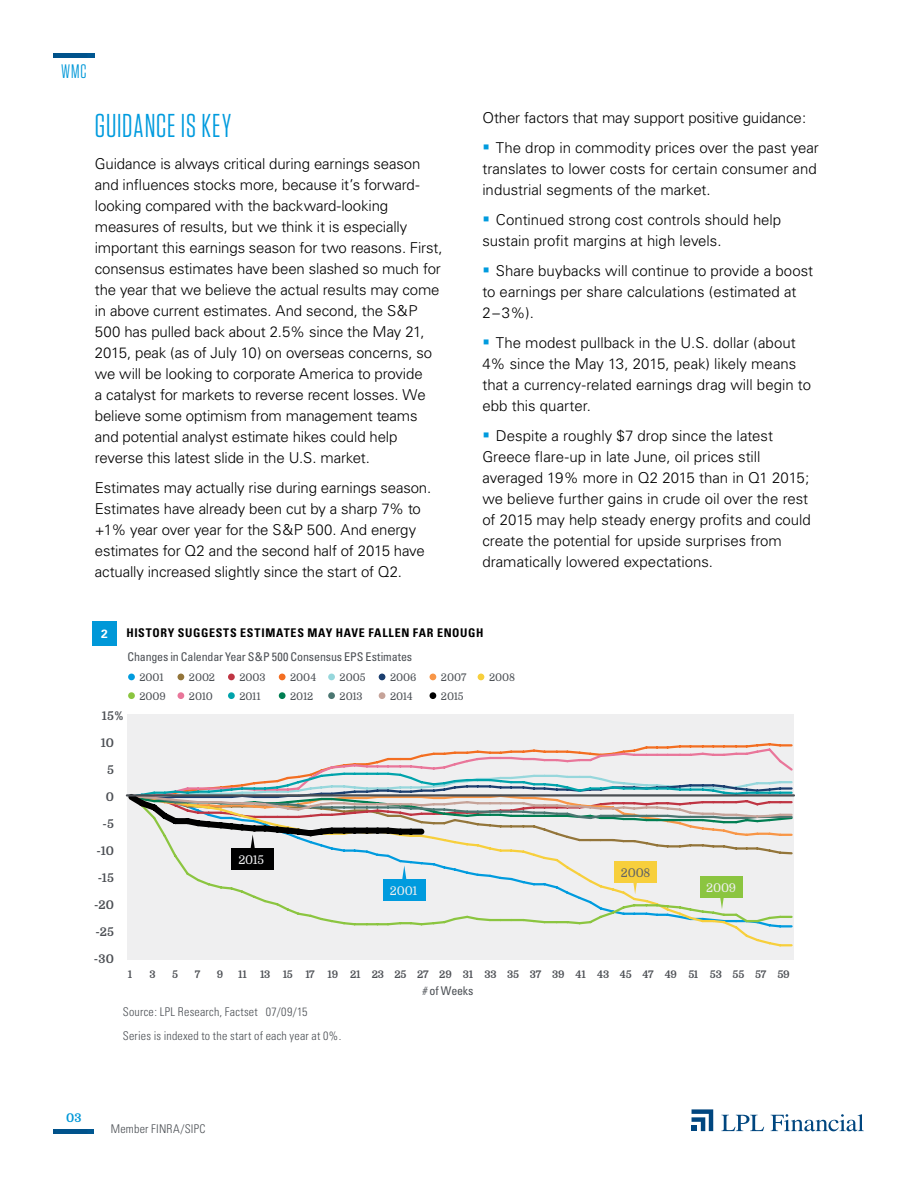
<style>
.page{position:relative;width:918px;height:1188px;background:#fff}
.page>*{position:absolute;margin:0;border:0;box-sizing:border-box;transform-origin:0 0}
.t1{font:33px "Tungsten Narrow";letter-spacing:.025em;color:#009bde}
.t2{font:19.5px "Tungsten Narrow";color:#0098d8}
.t3{font:300 15px/21px "Univers";letter-spacing:-.005em;color:#000}
.t4{font:300 condensed 12px/23.2px "Univers";letter-spacing:.02em;color:#4b4f54}
.t5{font:condensed 12px "Univers";letter-spacing:-.01em;color:#4b4f54}
.t6{font:700 condensed 12px "Univers";letter-spacing:.055em;color:#000}
.t7{font:700 12px "Domine";letter-spacing:.015em;color:#4c4f54}
.t8{font:12px "Domine";letter-spacing:-.015em;color:#efeff0}
.t9{font:12px "Domine";color:#636463}
.t10{font:700 12px "Domine";color:#0098d8}
.t11{font:700 12px "Univers";color:#fff}
.t12{font:10.5px "Domine";letter-spacing:-.01em;color:#4b4f54}
.t13{font:700 10.5px "Domine";letter-spacing:-.02em;color:#4c4f54}
</style>
<div class="page">
<svg style="left:721px;top:1115px;width:43px;height:16px"></svg>
<svg style="left:771px;top:1114px;width:93px;height:17px"></svg>
<svg style="left:692px;top:1109px;width:21px;height:22px"></svg>
<img style="left:54px;top:53px;width:40px;height:5px">
<img style="left:54px;top:1129px;width:40px;height:5px">
<div style="left:127px;top:715px;width:667px;height:245px;background:#efeff0"></div>
<div style="left:128px;top:674px;width:7px;height:6px;background:#009bde;border-radius:50%"></div>
<svg style="left:178px;top:674px;width:6px;height:6px"></svg>
<div style="left:228px;top:674px;width:7px;height:6px;background:#bf3543;border-radius:50%"></div>
<div style="left:279px;top:674px;width:7px;height:6px;background:#f36e21;border-radius:50%"></div>
<div style="left:328px;top:674px;width:7px;height:6px;background:#96d7dc;border-radius:50%"></div>
<svg style="left:379px;top:674px;width:6px;height:6px"></svg>
<svg style="left:430px;top:674px;width:6px;height:6px"></svg>
<div style="left:128px;top:692px;width:7px;height:7px;background:#8bc540;border-radius:50%"></div>
<div style="left:178px;top:692px;width:6px;height:7px;background:#e9769a;border-radius:50%"></div>
<div style="left:228px;top:692px;width:7px;height:7px;background:#00a3ab;border-radius:50%"></div>
<div style="left:279px;top:692px;width:7px;height:7px;background:#007e52;border-radius:50%"></div>
<div style="left:328px;top:692px;width:7px;height:7px;background:#4b7671;border-radius:50%"></div>
<div style="left:379px;top:692px;width:6px;height:7px;background:#c6a399;border-radius:50%"></div>
<div style="left:430px;top:692px;width:6px;height:7px;background:#000;border-radius:50%"></div>
<svg style="left:478px;top:674px;width:6px;height:6px"></svg>
<svg style="left:284px;top:909px;width:509px;height:18px"></svg>
<svg style="left:125px;top:743px;width:670px;height:166px"></svg>
<div style="left:92px;top:622px;width:25px;height:24px;background:#0098d8"></div>
<h2 class="t2" style="left:61px;top:62px;width:27px">WMC</h2>
<h1 class="t1" style="left:95px;top:110px;width:138px">GUIDANCE IS KEY</h1>
<p class="t3" style="left:95px;top:153px;width:349px">Guidance is always critical during earnings season and influences stocks more, because it’s forward&shy;looking compared with the backward-looking measures of results, but we think it is especially important this earnings season for two reasons. First, consensus estimates have been slashed so much for the year that we believe the actual results may come in above current estimates. And second, the S&amp;P 500 has pulled back about 2.5% since the May 21, 2015, peak (as of July 10) on overseas concerns, so we will be looking to corporate America to provide<br>a catalyst for markets to reverse recent losses. We believe some optimism from management teams and potential analyst estimate hikes could help reverse this latest slide in the U.S. market.</p>
<p class="t3" style="left:95px;top:477px;width:338px">Estimates may actually rise during earnings season.<br>Estimates have already been cut by a sharp 7% to +1% year over year for the S&amp;P 500. And energy estimates for Q2 and the second half of 2015 have actually increased slightly since the start of Q2.</p>
<p class="t3" style="left:496px;top:103px;width:325px;line-height:30px;text-indent:-14px">Other factors that may support positive guidance:<br>The drop in commodity prices over the past year</p>
<p class="t3" style="left:482px;top:158px;width:336px">translates to lower costs for certain consumer and industrial segments of the market.</p>
<p class="t3" style="left:482px;top:209px;width:300px;text-indent:14px">Continued strong cost controls should help sustain profit margins at high levels.</p>
<p class="t3" style="left:482px;top:260px;width:332px;text-indent:14px">Share buybacks will continue to provide a boost to earnings per share calculations (estimated at<br>2–3%).</p>
<p class="t3" style="left:482px;top:332px;width:330px;text-indent:14px">The modest pullback in the U.S. dollar (about 4% since the May 13, 2015, peak) likely means that a currency-related earnings drag will begin to ebb this quarter.</p>
<p class="t3" style="left:482px;top:425px;width:330px;text-indent:14px">Despite a roughly $7 drop since the latest Greece flare-up in late June, oil prices still averaged 19% more in Q2 2015 than in Q1 2015; we believe further gains in crude oil over the rest of 2015 may help steady energy profits and could create the potential for upside surprises from dramatically lowered expectations.</p>
<p class="t11" style="left:101px;top:627px;width:8px">2</p>
<p class="t6" style="left:126px;top:626px;width:358px">HISTORY SUGGESTS ESTIMATES MAY HAVE FALLEN FAR ENOUGH</p>
<p class="t5" style="left:127px;top:649px;width:286px">Changes in Calendar Year S&amp;P 500 Consensus EPS Estimates</p>
<p class="t12" style="left:140px;top:672px;width:26px">2001</p>
<p class="t12" style="left:189px;top:672px;width:28px">2002</p>
<p class="t12" style="left:239px;top:672px;width:28px">2003</p>
<p class="t12" style="left:290px;top:672px;width:28px">2004</p>
<p class="t12" style="left:340px;top:672px;width:27px">2005</p>
<p class="t12" style="left:390px;top:672px;width:28px">2006</p>
<p class="t12" style="left:441px;top:672px;width:27px">2007</p>
<p class="t12" style="left:140px;top:690px;width:28px">2009</p>
<p class="t12" style="left:189px;top:690px;width:25px">2010</p>
<p class="t12" style="left:239px;top:690px;width:23px">2011</p>
<p class="t12" style="left:290px;top:690px;width:25px">2012</p>
<p class="t12" style="left:340px;top:690px;width:25px">2013</p>
<p class="t12" style="left:390px;top:690px;width:24px">2014</p>
<p class="t12" style="left:441px;top:690px;width:24px">2015</p>
<p class="t12" style="left:489px;top:672px;width:28px">2008</p>
<p class="t7" style="left:102px;top:709px;width:23px">15%</p>
<p class="t7" style="left:101px;top:736px;width:15px">10</p>
<p class="t7" style="left:107px;top:763px;width:8px">5</p>
<p class="t7" style="left:106px;top:790px;width:10px">0</p>
<p class="t7" style="left:103px;top:817px;width:13px">-5</p>
<p class="t7" style="left:97px;top:844px;width:19px">-10</p>
<p class="t7" style="left:98px;top:871px;width:18px">-15</p>
<p class="t7" style="left:94px;top:898px;width:21px">-20</p>
<p class="t7" style="left:95px;top:925px;width:20px">-25</p>
<p class="t7" style="left:94px;top:952px;width:22px">-30</p>
<p class="t8" style="left:238px;top:854px;width:27px">2015</p>
<p class="t9" style="left:621px;top:867px;width:31px">2008</p>
<p class="t8" style="left:390px;top:885px;width:29px">2001</p>
<p class="t8" style="left:706px;top:882px;width:32px">2009</p>
<p class="t13" style="left:128px;top:968px;width:6px">1</p>
<p class="t13" style="left:149px;top:968px;width:8px">3</p>
<p class="t13" style="left:172px;top:968px;width:7px">5</p>
<p class="t13" style="left:195px;top:968px;width:7px">7</p>
<p class="t13" style="left:217px;top:968px;width:8px">9</p>
<p class="t13" style="left:238px;top:968px;width:10px">11</p>
<p class="t13" style="left:260px;top:968px;width:531px">13 15 17 19 21 23 25 27 29 31 33 35 37 39 41 43 45 47 49 51 53 55 57 59</p>
<p class="t4" style="left:123px;top:1000px;width:220px">Source: LPL Research, Factset 07/09/15<br>Series is indexed to the start of each year at 0%.</p>
<p class="t5" style="left:422px;top:983px;width:53px"># of Weeks</p>
<p class="t10" style="left:66px;top:1112px;width:17px">03</p>
<p class="t4" style="left:111px;top:1118px;width:96px">Member FINRA/SIPC</p>
</div>
